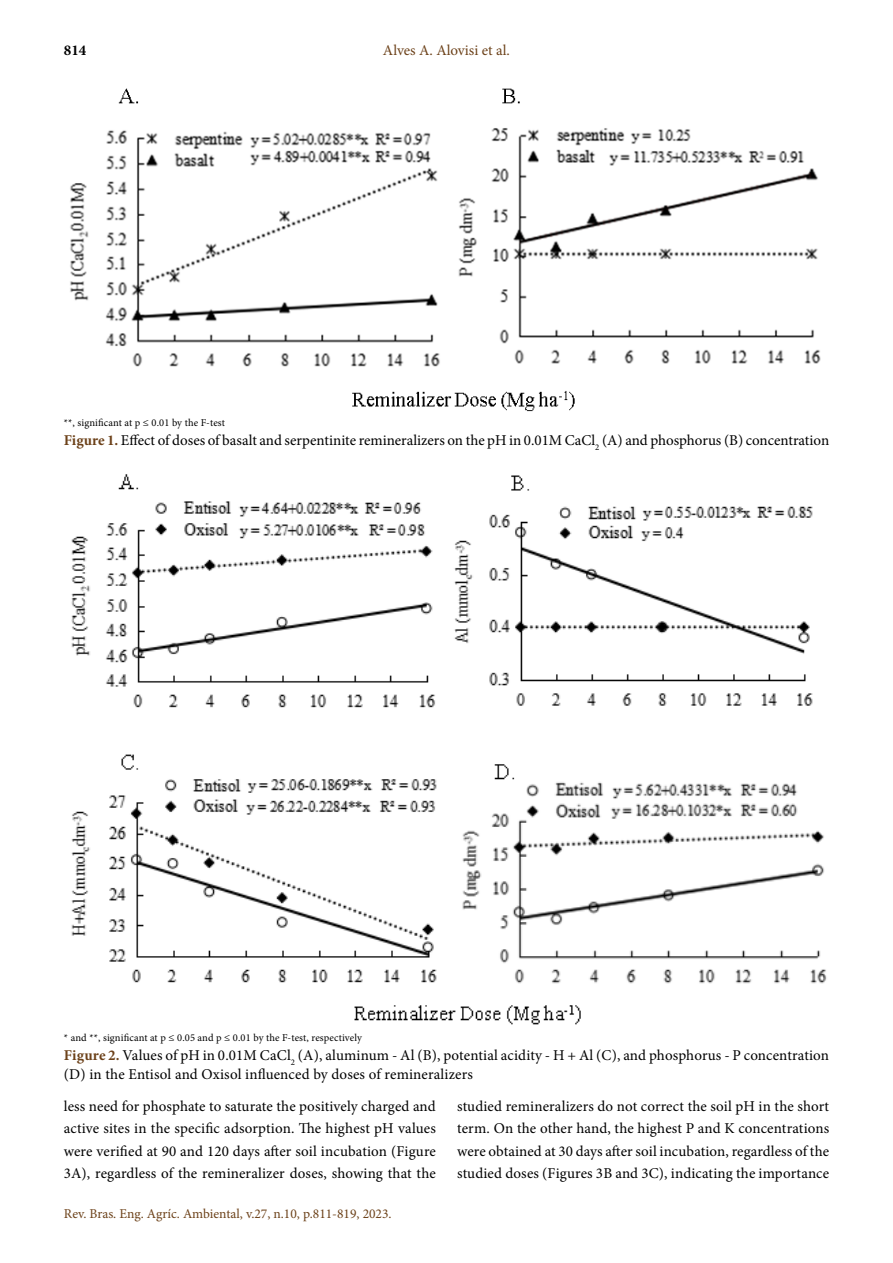
<style>
.page{position:relative;width:893px;height:1263px;background:#fff}
.page>*{position:absolute;margin:0;border:0;box-sizing:border-box;transform-origin:0 0}
.t1{font:15px/22.4px "Minion Pro";letter-spacing:.005em;color:#000;text-align:justify}
.t2{font:15px "Minion Pro";color:#6c4119}
.t3{font:700 15px "Minion Pro";color:#000}
.t4{font:13.5px "Minion Pro";color:#6c4119}
.t5{font:10.5px "Minion Pro";letter-spacing:.01em;color:#000}
.s1{font-weight:700;color:#6c4119}
</style>
<div class="page">
<img style="left:70px;top:88px;width:751px;height:323px">
<img style="left:71px;top:474px;width:756px;height:551px">
<p class="t3" style="left:64px;top:40px;width:24px">814</p>
<p class="t2" style="left:383px;top:40px;width:129px">Alves A. Alovisi et al.</p>
<p class="t5" style="left:64px;top:416px;width:163px">**, significant at p ≤ 0.01 by the F-test</p>
<p class="t1" style="left:64px;top:429px;width:767px"><span class="s1">Figure 1.</span> Effect of doses of basalt and serpentinite remineralizers on the pH in 0.01M CaCl<sub>2</sub> (A) and phosphorus (B) concentration</p>
<p class="t5" style="left:64px;top:1031px;width:299px">* and **, significant at p ≤ 0.05 and p ≤ 0.01 by the F-test, respectively</p>
<p class="t1" style="left:64px;top:1046px;width:767px;line-height:18.8px"><span class="s1">Figure 2.</span> Values of pH in 0.01M CaCl<sub>2</sub> (A), aluminum - Al (B), potential acidity - H + Al (C), and phosphorus - P concentration (D) in the Entisol and Oxisol influenced by doses of remineralizers</p>
<p class="t1" style="left:64px;top:1095px;width:374px">less need for phosphate to saturate the positively charged and active sites in the specific adsorption. The highest pH values were verified at 90 and 120 days after soil incubation (Figure 3A), regardless of the remineralizer doses, showing that the</p>
<p class="t1" style="left:457px;top:1095px;width:374px">studied remineralizers do not correct the soil pH in the short term. On the other hand, the highest P and K concentrations were obtained at 30 days after soil incubation, regardless of the studied doses (Figures 3B and 3C), indicating the importance</p>
<p class="t4" style="left:64px;top:1204px;width:329px">Rev. Bras. Eng. Agríc. Ambiental, v.27, n.10, p.811-819, 2023.</p>
</div>
